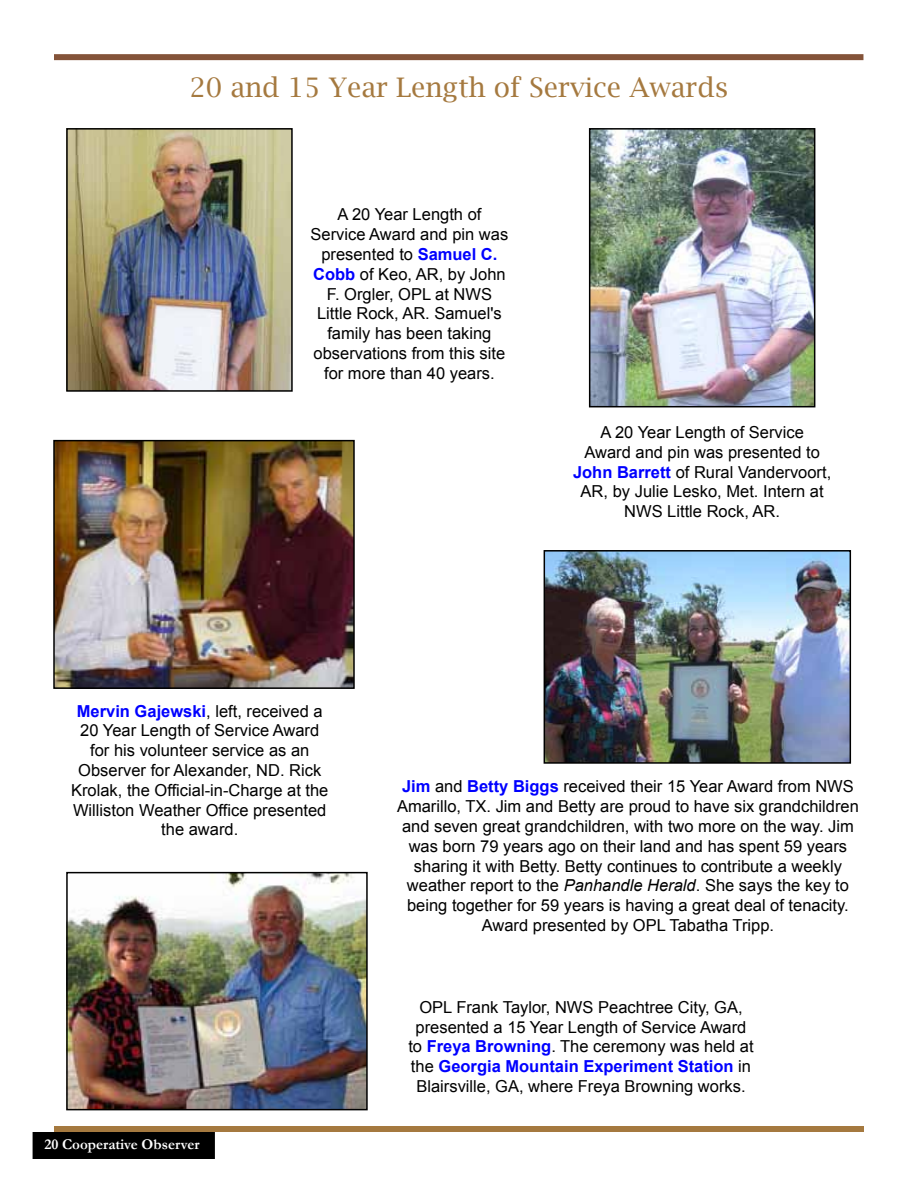
<style>
.page{position:relative;width:918px;height:1188px;background:#fff}
.page>*{position:absolute;margin:0;border:0;box-sizing:border-box;transform-origin:0 0}
.t1{font:27px "Lucida Bright";color:#a5793f}
.t2{font:16.5px/19.8px "Arial";color:#000;text-align:center}
.t3{font:700 15px "Garamond";color:#fff}
.s1{font-weight:700;color:#00f}
.s2{font-style:italic}
</style>
<div class="page">
<div style="left:33px;top:1133px;width:181px;height:25px;background:#000"></div>
<div style="left:33px;top:1132px;width:182px;height:27px;border:2px solid #000"></div>
<div style="left:54px;top:1126px;width:810px;height:6px;background:#a5793f"></div>
<div style="left:54px;top:54px;width:809px;height:6px;background:#845339"></div>
<img style="left:592px;top:131px;width:220px;height:273px">
<div style="left:589px;top:128px;width:226px;height:279px;border:2px solid #000"></div>
<img style="left:69px;top:131px;width:221px;height:258px">
<div style="left:66px;top:128px;width:227px;height:264px;border:2px solid #000"></div>
<img style="left:56px;top:443px;width:296px;height:243px">
<div style="left:53px;top:440px;width:302px;height:249px;border:2px solid #000"></div>
<img style="left:547px;top:553px;width:301px;height:208px">
<div style="left:544px;top:550px;width:307px;height:214px;border:2px solid #000"></div>
<img style="left:69px;top:875px;width:296px;height:232px">
<div style="left:66px;top:872px;width:302px;height:238px;border:2px solid #000"></div>
<h1 class="t1" style="left:190px;top:72px;width:540px">20 and 15 Year Length of Service Awards</h1>
<p class="t2" style="left:311px;top:205px;width:199px">A 20 Year Length of<br>Service Award and pin was presented to <span class="s1">Samuel C.<br>Cobb</span> of Keo, AR, by John<br>F. Orgler, OPL at NWS<br>Little Rock, AR. Samuel's family has been taking observations from this site for more than 40 years.</p>
<p class="t2" style="left:573px;top:423px;width:260px">A 20 Year Length of Service<br>Award and pin was presented to<br><span class="s1">John Barrett</span> of Rural Vandervoort,<br>AR, by Julie Lesko, Met. Intern at<br>NWS Little Rock, AR.</p>
<p class="t2" style="left:71px;top:701px;width:259px"><span class="s1">Mervin Gajewski</span>, left, received a<br>20 Year Length of Service Award for his volunteer service as an<br>Observer for Alexander, ND. Rick<br>Krolak, the Official-in-Charge at the<br>Williston Weather Office presented the award.</p>
<p class="t3" style="left:44px;top:1134px;width:157px">20 Cooperative Observer</p>
<p class="t2" style="left:397px;top:777px;width:463px"><span class="s1">Jim</span> and <span class="s1">Betty Biggs</span> received their 15 Year Award from NWS Amarillo, TX. Jim and Betty are proud to have six grandchildren and seven great grandchildren, with two more on the way. Jim was born 79 years ago on their land and has spent 59 years sharing it with Betty. Betty continues to contribute a weekly weather report to the <span class="s2">Panhandle Herald</span>. She says the key to being together for 59 years is having a great deal of tenacity.<br>Award presented by OPL Tabatha Tripp.</p>
<p class="t2" style="left:408px;top:997px;width:347px">OPL Frank Taylor, NWS Peachtree City, GA, presented a 15 Year Length of Service Award to <span class="s1">Freya Browning</span>. The ceremony was held at the <span class="s1">Georgia Mountain Experiment Station</span> in Blairsville, GA, where Freya Browning works.</p>
</div>
